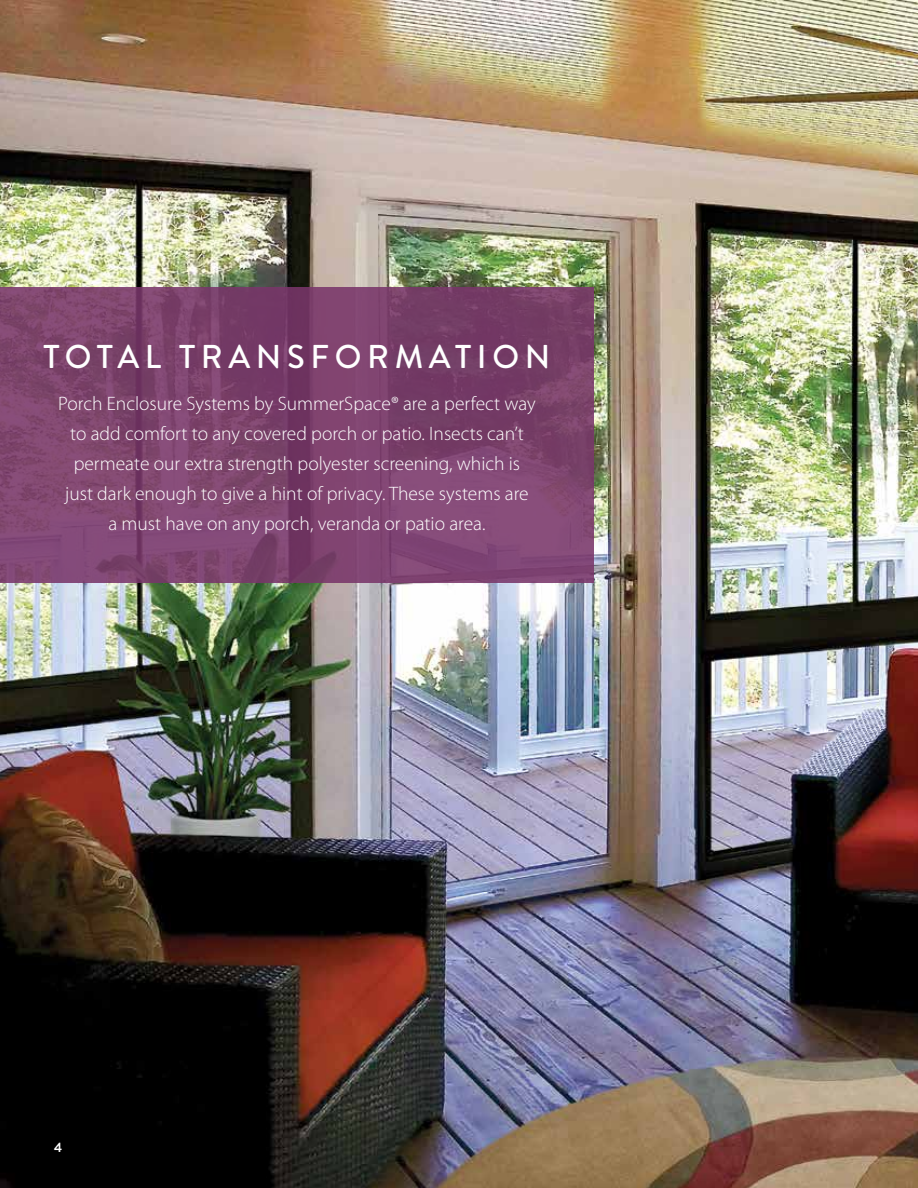
<style>
.page{position:relative;width:918px;height:1188px;background:#fff}
.page>*{position:absolute;margin:0;border:0;box-sizing:border-box;transform-origin:0 0}
.t1{font:500 33px "Brandon Grotesque";letter-spacing:.17em;color:#fff}
.t2{font:300 19.5px/30px "Myriad Pro";color:#fff;text-align:center}
.t3{font:700 13.5px "Brandon Grotesque";color:#fff}
</style>
<div class="page">
<img style="left:0;top:0;width:918px;height:1188px">
<svg style="left:0;top:287px;width:594px;height:295px;background:#7c436d"></svg>
<h1 class="t1" style="left:43px;top:334px;width:508px">TOTAL TRANSFORMATION</h1>
<p class="t2" style="left:58px;top:389px;width:479px">Porch Enclosure Systems by SummerSpace® are a perfect way to add comfort to any covered porch or patio. Insects can’t permeate our extra strength polyester screening, which is just dark enough to give a hint of privacy. These systems are<br>a must have on any porch, veranda or patio area.</p>
<p class="t3" style="left:54px;top:1138px;width:10px">4</p>
</div>
